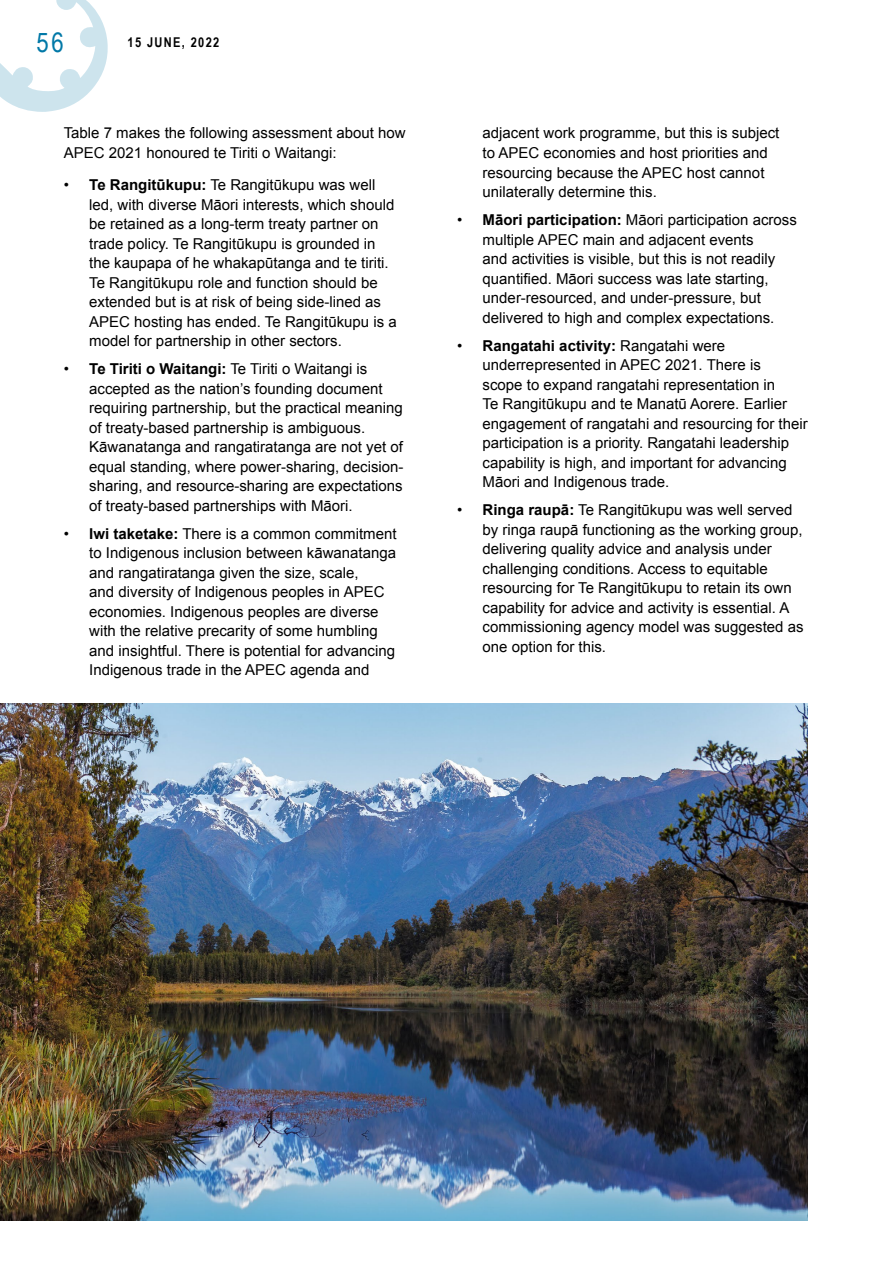
<style>
.page{position:relative;width:893px;height:1263px;background:#fff}
.page>*{position:absolute;margin:0;border:0;box-sizing:border-box;transform-origin:0 0}
.t1{font:27px "Arial Narrow";color:#0078a7}
.t2{font:15px/19.5px "Arial";color:#000}
.t3{font:700 13.5px "Arial Narrow";letter-spacing:.1em;color:#000}
.s1{font-weight:700}
</style>
<div class="page">
<svg style="left:0;top:0;width:108px;height:112px"></svg>
<img style="left:0;top:704px;width:808px;height:516px">
<h1 class="t1" style="left:36px;top:22px;width:29px">56</h1>
<p class="t3" style="left:128px;top:32px;width:93px">15 JUNE, 2022</p>
<p class="t2" style="left:64px;top:124px;width:343px">Table 7 makes the following assessment about how<br>APEC 2021 honoured te Tiriti o Waitangi:</p>
<p class="t2" style="left:89px;top:175px;width:309px;text-indent:-26px">• <span class="s1">Te Rangitūkupu:</span> Te Rangitūkupu was well led, with diverse Māori interests, which should be retained as a long-term treaty partner on trade policy. Te Rangitūkupu is grounded in the kaupapa of he whakapūtanga and te tiriti.<br>Te Rangitūkupu role and function should be extended but is at risk of being side-lined as APEC hosting has ended. Te Rangitūkupu is a model for partnership in other sectors.</p>
<p class="t2" style="left:89px;top:359px;width:316px;text-indent:-26px">• <span class="s1">Te Tiriti o Waitangi:</span> Te Tiriti o Waitangi is accepted as the nation’s founding document requiring partnership, but the practical meaning of treaty-based partnership is ambiguous.<br>Kāwanatanga and rangatiratanga are not yet of equal standing, where power-sharing, decision&shy;sharing, and resource-sharing are expectations of treaty-based partnerships with Māori.</p>
<p class="t2" style="left:89px;top:524px;width:309px;text-indent:-26px">• <span class="s1">Iwi taketake:</span> There is a common commitment to Indigenous inclusion between kāwanatanga and rangatiratanga given the size, scale,<br>and diversity of Indigenous peoples in APEC economies. Indigenous peoples are diverse with the relative precarity of some humbling and insightful. There is potential for advancing Indigenous trade in the APEC agenda and</p>
<p class="t2" style="left:483px;top:124px;width:298px">adjacent work programme, but this is subject to APEC economies and host priorities and resourcing because the APEC host cannot unilaterally determine this.</p>
<p class="t2" style="left:483px;top:210px;width:316px;text-indent:-26px">• <span class="s1">Māori participation:</span> Māori participation across multiple APEC main and adjacent events<br>and activities is visible, but this is not readily quantified. Māori success was late starting, under-resourced, and under-pressure, but delivered to high and complex expectations.</p>
<p class="t2" style="left:483px;top:336px;width:327px;text-indent:-26px">• <span class="s1">Rangatahi activity:</span> Rangatahi were underrepresented in APEC 2021. There is<br>scope to expand rangatahi representation in<br>Te Rangitūkupu and te Manatū Aorere. Earlier engagement of rangatahi and resourcing for their participation is a priority. Rangatahi leadership capability is high, and important for advancing Māori and Indigenous trade.</p>
<p class="t2" style="left:483px;top:500px;width:322px;text-indent:-26px">• <span class="s1">Ringa raupā:</span> Te Rangitūkupu was well served by ringa raupā functioning as the working group, delivering quality advice and analysis under challenging conditions. Access to equitable resourcing for Te Rangitūkupu to retain its own capability for advice and activity is essential. A commissioning agency model was suggested as one option for this.</p>
</div>
